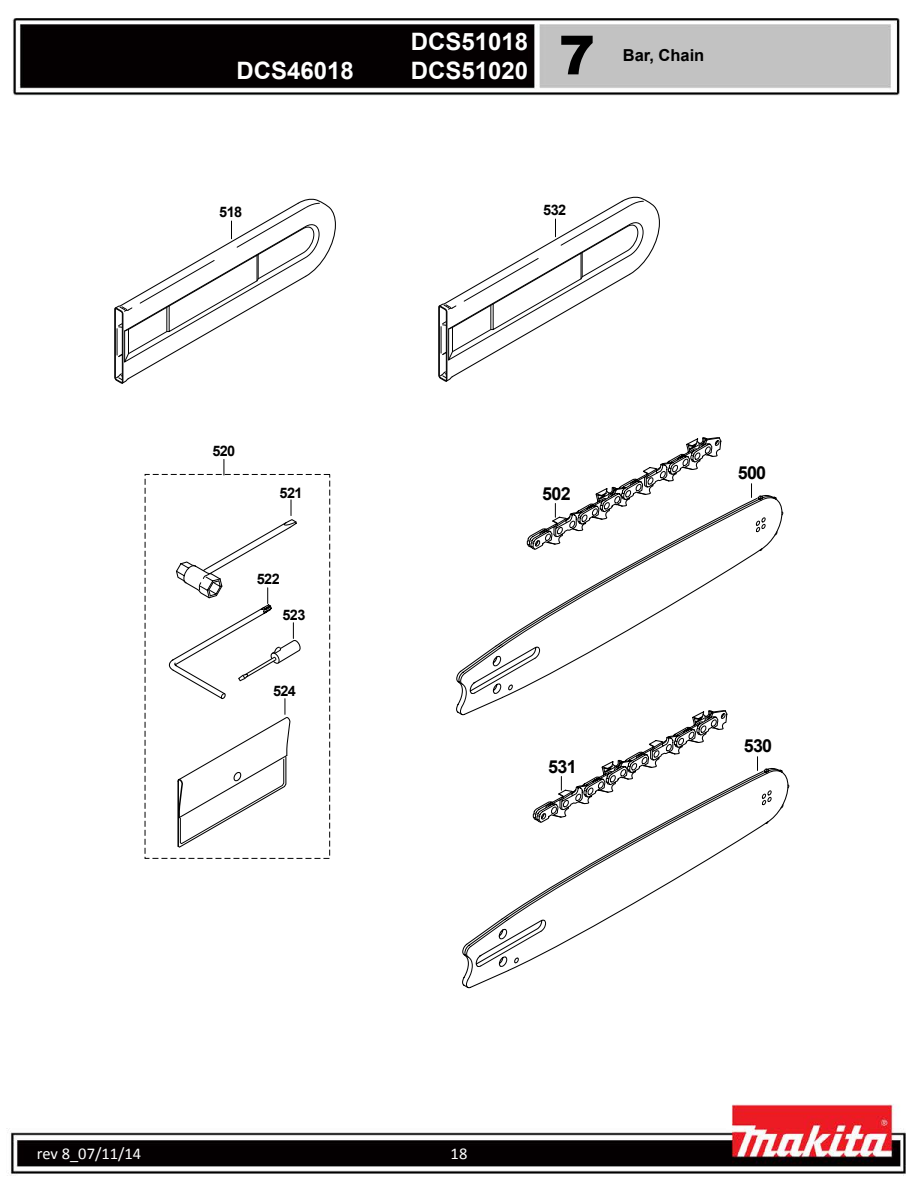
<style>
.page{position:relative;width:918px;height:1188px;background:#fff}
.page>*{position:absolute;margin:0;border:0;box-sizing:border-box;transform-origin:0 0}
.t1{font:900 54px "Arial";color:#000}
.t2{font:700 24px/28.8px "Arial";color:#fff}
.t3{font:700 18px "Arial";letter-spacing:-.045em;color:#000}
.t4{font:16.5px "Calibri";color:#fff}
.t5{font:700 16.5px "Arial";color:#000}
.t6{font:700 14.55px "Arial";letter-spacing:-.045em;color:#000}
</style>
<div class="page">
<img style="left:6px;top:18px;width:900px;height:1158px">
<div style="left:113px;top:195px;width:692px;height:795px;background:#fff"></div>
<div style="left:145px;top:474px;width:185px;height:385px;border:1px dashed #000"></div>
<svg style="left:224px;top:459px;width:1px;height:16px"></svg>
<svg style="left:114px;top:198px;width:222px;height:186px"></svg>
<svg style="left:168px;top:500px;width:133px;height:348px"></svg>
<svg style="left:456px;top:497px;width:327px;height:219px"></svg>
<svg style="left:471px;top:644px;width:69px;height:50px"></svg>
<svg style="left:507px;top:440px;width:215px;height:251px"></svg>
<svg style="left:751px;top:484px;width:25px;height:17px"></svg>
<svg style="left:462px;top:770px;width:327px;height:219px"></svg>
<svg style="left:477px;top:917px;width:69px;height:50px"></svg>
<svg style="left:513px;top:710px;width:215px;height:254px"></svg>
<svg style="left:532px;top:709px;width:195px;height:114px"></svg>
<svg style="left:757px;top:757px;width:25px;height:17px"></svg>
<svg style="left:526px;top:437px;width:195px;height:113px"></svg>
<svg style="left:438px;top:196px;width:222px;height:186px"></svg>
<div style="left:526px;top:451px;width:42px;height:30px;background:#fff"></div>
<p class="t2" style="left:236px;top:57px;width:119px">DCS46018</p>
<p class="t6" style="left:219px;top:203px;width:24px">518</p>
<p class="t2" style="left:411px;top:28px;width:119px">DCS51018<br>DCS51020</p>
<h1 class="t1" style="left:559px;top:16px;width:38px">7</h1>
<p class="t5" style="left:623px;top:44px;width:83px">Bar, Chain</p>
<p class="t6" style="left:543px;top:201px;width:24px">532</p>
<p class="t6" style="left:212px;top:441px;width:24px">520</p>
<p class="t6" style="left:280px;top:483px;width:24px">521</p>
<p class="t6" style="left:257px;top:570px;width:24px">522</p>
<p class="t6" style="left:283px;top:606px;width:24px">523</p>
<p class="t6" style="left:273px;top:681px;width:24px">524</p>
<p class="t3" style="left:542px;top:482px;width:30px">502</p>
<p class="t3" style="left:548px;top:755px;width:30px">531</p>
<p class="t3" style="left:738px;top:461px;width:30px">500</p>
<p class="t3" style="left:744px;top:734px;width:30px">530</p>
<p class="t4" style="left:37px;top:1143px;width:106px">rev 8_07/11/14</p>
<p class="t4" style="left:451px;top:1143px;width:18px">18</p>
</div>
